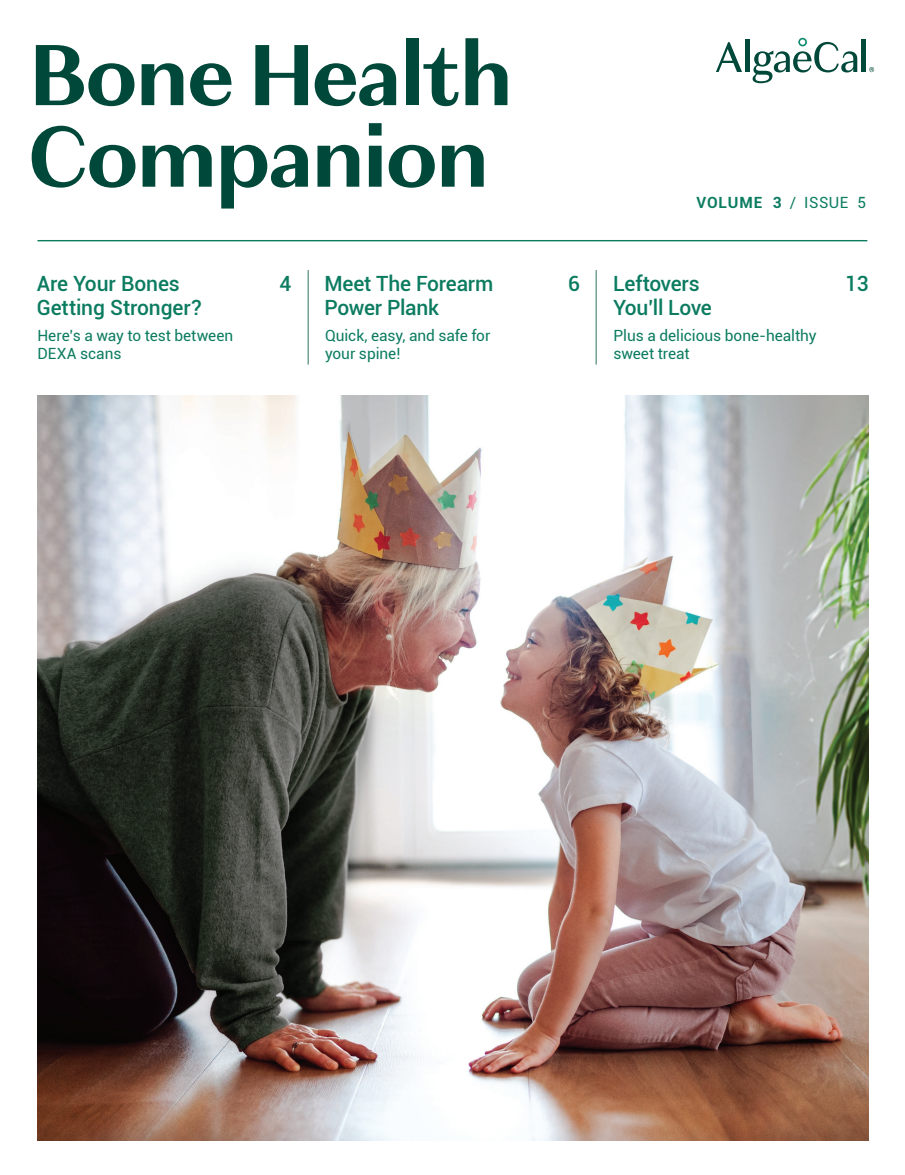
<style>
.page{position:relative;width:905px;height:1175px;background:#fff}
.page>*{position:absolute;margin:0;border:0;box-sizing:border-box;transform-origin:0 0}
.t1{font:700 91.05px/81.6px "Granville";color:#004839}
.t2{font:500 21px/24px "Roboto";letter-spacing:-.01em;color:#0c7c61}
.t3{font:15.45px/18px "Roboto";letter-spacing:-.005em;color:#0c7c61}
.t4{font:700 15.45px "Roboto";letter-spacing:.06em;color:#0c7c61}
.s1{font-weight:400}
</style>
<div class="page">
<img style="left:38px;top:395px;width:830px;height:746px">
<hr style="left:38px;top:240px;width:829px;height:1px;background:#0c7c61">
<hr style="left:308px;top:270px;width:1px;height:94px;background:#2e7459">
<hr style="left:596px;top:270px;width:1px;height:94px;background:#2e7459">
<svg style="left:716px;top:42px;width:26px;height:30px"></svg>
<hr style="left:745px;top:40px;width:4px;height:32px;background:#004839">
<hr style="left:861px;top:40px;width:4px;height:32px;background:#004839">
<svg style="left:752px;top:38px;width:105px;height:45px"></svg>
<svg style="left:869px;top:67px;width:5px;height:5px"></svg>
<h1 class="t1" style="left:27px;top:34px;width:488px">Bone Health<br>Companion</h1>
<h2 class="t2" style="left:37px;top:270px;width:166px">Are Your Bones<br>Getting Stronger?</h2>
<h2 class="t2" style="left:279px;top:271px;width:13px">4</h2>
<p class="t3" style="left:38px;top:326px;width:197px">Here’s a way to test between<br>DEXA scans</p>
<h2 class="t2" style="left:324px;top:270px;width:170px">Meet The Forearm<br>Power Plank</h2>
<h2 class="t2" style="left:568px;top:270px;width:13px">6</h2>
<p class="t3" style="left:325px;top:326px;width:167px">Quick, easy, and safe for your spine!</p>
<p class="t4" style="left:696px;top:191px;width:171px">VOLUME 3 <span class="s1">/ ISSUE 5</span></p>
<h2 class="t2" style="left:613px;top:270px;width:100px">Leftovers<br>You’ll Love</h2>
<h2 class="t2" style="left:845px;top:271px;width:25px">13</h2>
<p class="t3" style="left:613px;top:326px;width:204px">Plus a delicious bone-healthy sweet treat</p>
</div>
